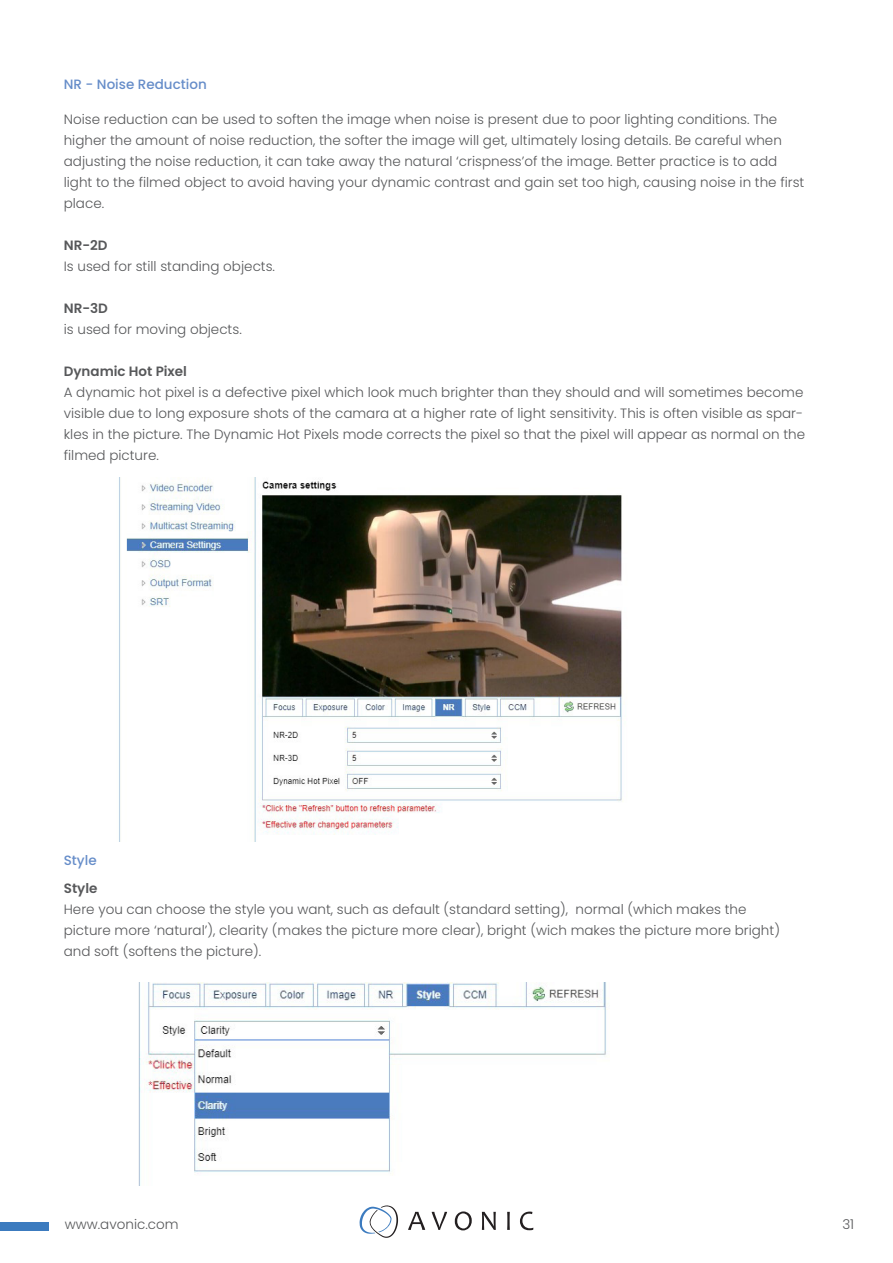
<style>
.page{position:relative;width:893px;height:1263px;background:#fff}
.page>*{position:absolute;margin:0;border:0;box-sizing:border-box;transform-origin:0 0}
.Basis_tekst___p{font:300 13.5px/21px "Poppins";color:#57585a}
.H3_-_blauw_vet___p{font:500 13.5px "Poppins";color:#668dc9}
.Basis_tekst___p-2{font:600 13.5px "Poppins";color:#57585a}
.Basis_tekst___p-3{font:600 13.5px "Poppins";color:#57585a}
</style>
<div class="page">
<svg style="left:360px;top:1205px;width:38px;height:33px"></svg>
<svg style="left:408px;top:1212px;width:17px;height:18px"></svg>
<svg style="left:432px;top:1212px;width:15px;height:18px"></svg>
<svg style="left:455px;top:1211px;width:17px;height:19px"></svg>
<svg style="left:482px;top:1212px;width:14px;height:18px"></svg>
<svg style="left:507px;top:1212px;width:3px;height:18px"></svg>
<svg style="left:520px;top:1211px;width:13px;height:19px"></svg>
<div style="left:0;top:1222px;width:49px;height:8px;background:#3c7bbf"></div>
<img style="left:119px;top:477px;width:504px;height:365px">
<img style="left:138px;top:982px;width:468px;height:203px">
<p class="H3_-_blauw_vet___p" style="left:64px;top:76px;width:144px">NR - Noise Reduction</p>
<p class="Basis_tekst___p" style="left:64px;top:109px;width:742px">Noise reduction can be used to soften the image when noise is present due to poor lighting conditions. The higher the amount of noise reduction, the softer the image will get, ultimately losing details. Be careful when adjusting the noise reduction, it can take away the natural ‘crispness’of the image. Better practice is to add light to the filmed object to avoid having your dynamic contrast and gain set too high, causing noise in the first place.</p>
<p class="Basis_tekst___p-3" style="left:64px;top:237px;width:45px">NR-2D</p>
<p class="Basis_tekst___p" style="left:64px;top:256px;width:213px">Is used for still standing objects.</p>
<p class="Basis_tekst___p-3" style="left:64px;top:300px;width:46px">NR-3D</p>
<p class="Basis_tekst___p" style="left:64px;top:319px;width:180px">is used for moving objects.</p>
<p class="Basis_tekst___p-2" style="left:64px;top:363px;width:125px">Dynamic Hot Pixel</p>
<p class="Basis_tekst___p" style="left:64px;top:382px;width:743px">A dynamic hot pixel is a defective pixel which look much brighter than they should and will sometimes become visible due to long exposure shots of the camara at a higher rate of light sensitivity. This is often visible as spar&shy;kles in the picture. The Dynamic Hot Pixels mode corrects the pixel so that the pixel will appear as normal on the filmed picture.</p>
<p class="H3_-_blauw_vet___p" style="left:64px;top:853px;width:34px">Style</p>
<p class="Basis_tekst___p-2" style="left:64px;top:881px;width:35px">Style</p>
<p class="Basis_tekst___p" style="left:64px;top:899px;width:718px">Here you can choose the style you want, such as default (standard setting), normal (which makes the picture more ‘natural’), clearity (makes the picture more clear), bright (wich makes the picture more bright) and soft (softens the picture).</p>
<p class="Basis_tekst___p" style="left:65px;top:1214px;width:115px">www.avonic.com</p>
<p class="Basis_tekst___p" style="left:842px;top:1214px;width:13px">31</p>
</div>
